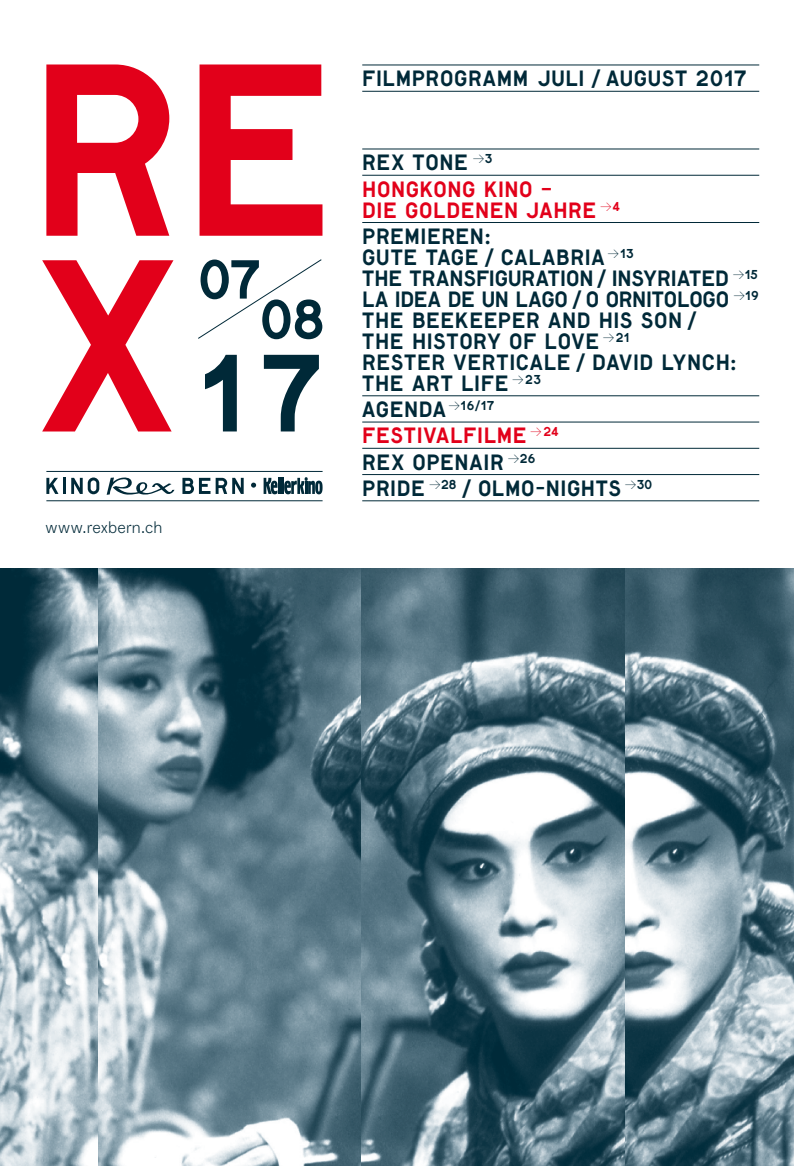
<style>
.page{position:relative;width:794px;height:1166px;background:#fff}
.page>*{position:absolute;margin:0;border:0;box-sizing:border-box;transform-origin:0 0}
.t1{font:103.95px "Lutz Headline";color:#002938}
.t2{font:51.98px/39.9px "Lutz Headline";color:#002938}
.t3{font:21px/21px "Lutz Headline";letter-spacing:.025em;color:#002938}
.t4{font:21px/26.2px "Lutz Headline";letter-spacing:.02em;color:#e2001a}
.t5{font:100 16.1px "F Grotesk";letter-spacing:.01em;color:#002938}
.s1{color:#002938}
.s2{color:#e2001a}
</style>
<div class="page">
<svg style="left:263px;top:477px;width:59px;height:17px"></svg>
<svg style="left:46px;top:478px;width:12px;height:16px"></svg>
<hr style="left:63px;top:478px;width:3px;height:16px;background:#002938">
<svg style="left:71px;top:477px;width:28px;height:17px"></svg>
<svg style="left:182px;top:478px;width:28px;height:16px"></svg>
<svg style="left:216px;top:478px;width:28px;height:16px"></svg>
<svg style="left:107px;top:477px;width:67px;height:18px"></svg>
<svg style="left:251px;top:483px;width:5px;height:5px"></svg>
<hr style="left:46px;top:471px;width:276px;height:1px;background:#002938">
<hr style="left:46px;top:500px;width:276px;height:1px;background:#002938">
<svg style="left:42px;top:260px;width:131px;height:171px"></svg>
<svg style="left:46px;top:64px;width:123px;height:172px"></svg>
<svg style="left:199px;top:64px;width:123px;height:172px"></svg>
<hr style="left:362px;top:65px;width:397px;height:1px;background:#002938">
<hr style="left:362px;top:91px;width:397px;height:1px;background:#002938">
<hr style="left:362px;top:149px;width:397px;height:1px;background:#002938">
<hr style="left:362px;top:175px;width:397px;height:1px;background:#002938">
<hr style="left:362px;top:222px;width:397px;height:1px;background:#002938">
<hr style="left:362px;top:395px;width:397px;height:1px;background:#002938">
<hr style="left:362px;top:422px;width:397px;height:1px;background:#002938">
<hr style="left:362px;top:448px;width:397px;height:1px;background:#002938">
<hr style="left:362px;top:474px;width:397px;height:1px;background:#002938">
<hr style="left:362px;top:500px;width:397px;height:1px;background:#002938">
<img style="left:0;top:568px;width:794px;height:598px">
<svg style="left:198px;top:259px;width:124px;height:80px"></svg>
<p class="t5" style="left:46px;top:516px;width:118px">www.rexbern.ch</p>
<h2 class="t2" style="left:259px;top:258px;width:69px;text-indent:-62px">07<br>08</h2>
<h1 class="t1" style="left:201px;top:325px;width:127px">17</h1>
<p class="t3" style="left:362px;top:68px;width:386px">FILMPROGRAMM JULI / AUGUST 2017</p>
<p class="t4" style="left:362px;top:149px;width:192px"><span class="s1">REX TONE</span> <sup>→</sup><sup>3<br></sup>HONGKONG KINO –</p>
<p class="t4" style="left:362px;top:196px;width:260px">DIE GOLDENEN JAHRE <sup>→</sup><sup>4<br></sup><span class="s1">PREMIEREN:</span></p>
<p class="t3" style="left:362px;top:246px;width:398px">GUTE TAGE / CALABRIA <sup>→</sup><sup>13<br></sup>THE TRANSFIGURATION / INSYRIATED <sup>→</sup><sup>15<br></sup>LA IDEA DE UN LAGO / O ORNITOLOGO <sup>→</sup><sup>19<br></sup>THE BEEKEEPER AND HIS SON /<br>THE HISTORY OF LOVE <sup>→</sup><sup>21<br></sup>RESTER VERTICALE / DAVID LYNCH:<br>THE ART LIFE <sup>→</sup><sup>23</sup></p>
<p class="t3" style="left:362px;top:396px;width:292px;line-height:26.2px">AGENDA <sup>→</sup><sup>16/17<br></sup><span class="s2">FESTIVALFILME</span> <sup>→</sup><sup>24<br></sup>REX OPENAIR <sup>→</sup><sup>26<br></sup>PRIDE <sup>→</sup><sup>28</sup> / OLMO-NIGHTS <sup>→</sup><sup>30</sup></p>
</div>
